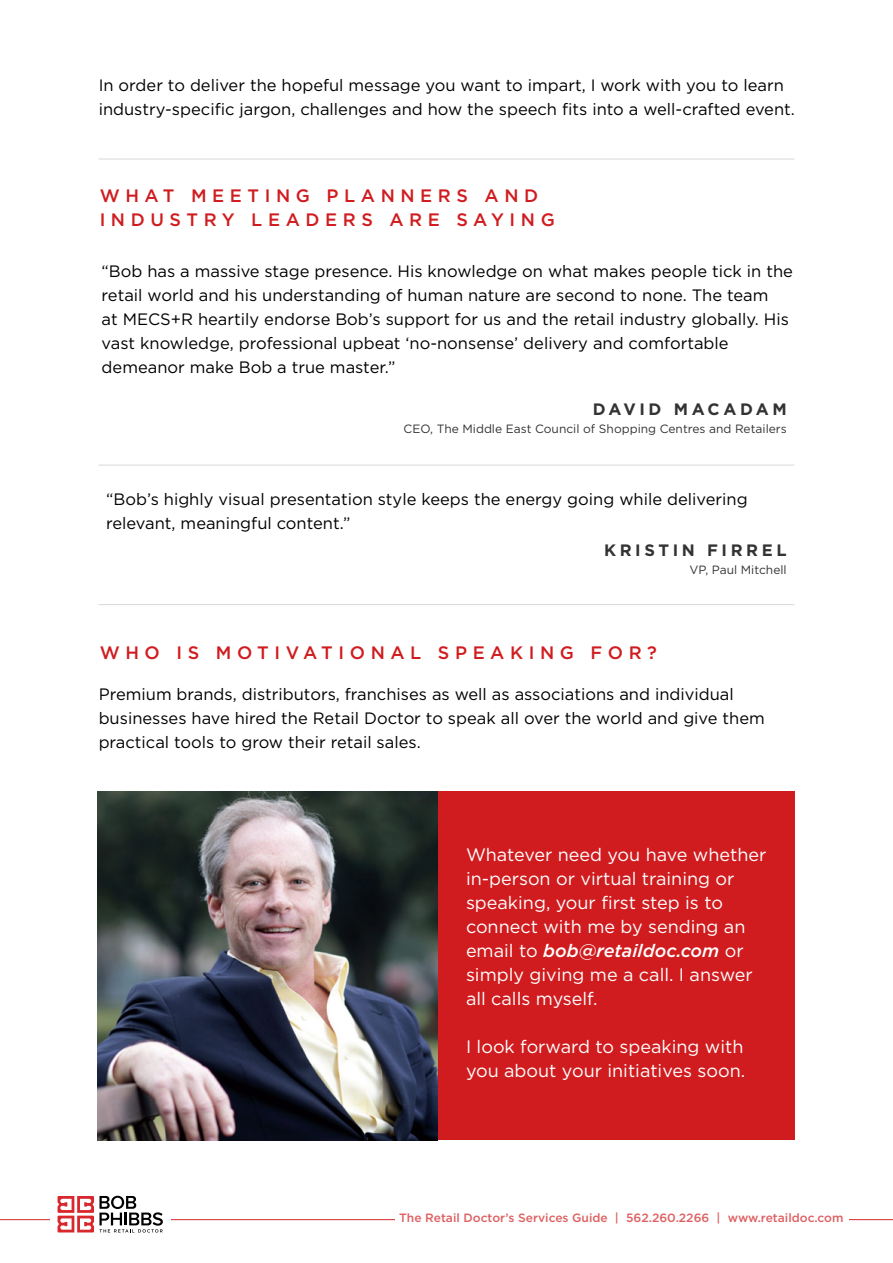
<style>
.page{position:relative;width:893px;height:1263px;background:#fff}
.page>*{position:absolute;margin:0;border:0;box-sizing:border-box;transform-origin:0 0}
.t1{font:18px/24px "Gotham";color:#fff}
.t2{font:500 18px/24px "Gotham";letter-spacing:.31em;color:#d01c1f}
.t3{font:16.5px/24px "Gotham";color:#000}
.t4{font:700 16.5px "Gotham";letter-spacing:.22em;color:#333}
.t5{font:12px "Gotham";color:#333}
.t6{font:500 12px "Gotham";color:#de6062}
.s1{font-weight:500;font-style:italic}
</style>
<div class="page">
<hr style="left:0;top:1219px;width:893px;height:1px;background:#d8272d">
<div style="left:395px;top:1210px;width:454px;height:22px;background:#fff"></div>
<div style="left:50px;top:1189px;width:121px;height:48px;background:#fff"></div>
<svg style="left:58px;top:1196px;width:105px;height:36px"></svg>
<hr style="left:99px;top:159px;width:695px;height:1px;background:#363636">
<hr style="left:99px;top:465px;width:695px;height:1px;background:#363636">
<hr style="left:99px;top:604px;width:695px;height:1px;background:#363636">
<div style="left:98px;top:791px;width:696px;height:349px;background:#d01c1f"></div>
<img style="left:98px;top:791px;width:339px;height:349px">
<p class="t3" style="left:99px;top:73px;width:698px">In order to deliver the hopeful message you want to impart, I work with you to learn industry-specific jargon, challenges and how the speech fits into a well-crafted event.</p>
<p class="t2" style="left:100px;top:183px;width:457px">WHAT MEETING PLANNERS AND<br>INDUSTRY LEADERS ARE SAYING</p>
<p class="t3" style="left:102px;top:259px;width:693px">“Bob has a massive stage presence. His knowledge on what makes people tick in the retail world and his understanding of human nature are second to none. The team<br>at MECS+R heartily endorse Bob’s support for us and the retail industry globally. His vast knowledge, professional upbeat ‘no-nonsense’ delivery and comfortable demeanor make Bob a true master.”</p>
<p class="t4" style="left:593px;top:398px;width:196px">DAVID MACADAM</p>
<p class="t5" style="left:404px;top:421px;width:385px">CEO, The Middle East Council of Shopping Centres and Retailers</p>
<p class="t3" style="left:106px;top:486px;width:643px">“Bob’s highly visual presentation style keeps the energy going while delivering relevant, meaningful content.”</p>
<p class="t4" style="left:604px;top:539px;width:184px">KRISTIN FIRREL</p>
<p class="t5" style="left:689px;top:562px;width:99px">VP, Paul Mitchell</p>
<p class="t2" style="left:100px;top:640px;width:559px">WHO IS MOTIVATIONAL SPEAKING FOR?</p>
<p class="t3" style="left:99px;top:682px;width:668px">Premium brands, distributors, franchises as well as associations and individual businesses have hired the Retail Doctor to speak all over the world and give them practical tools to grow their retail sales.</p>
<p class="t1" style="left:466px;top:842px;width:302px">Whatever need you have whether in-person or virtual training or speaking, your first step is to connect with me by sending an email to <span class="s1">bob@retaildoc.com</span> or simply giving me a call. I answer all calls myself.</p>
<p class="t1" style="left:466px;top:1034px;width:281px">I look forward to speaking with you about your initiatives soon.</p>
<p class="t6" style="left:399px;top:1210px;width:446px">The Retail Doctor’s Services Guide | 562.260.2266 | www.retaildoc.com</p>
</div>
